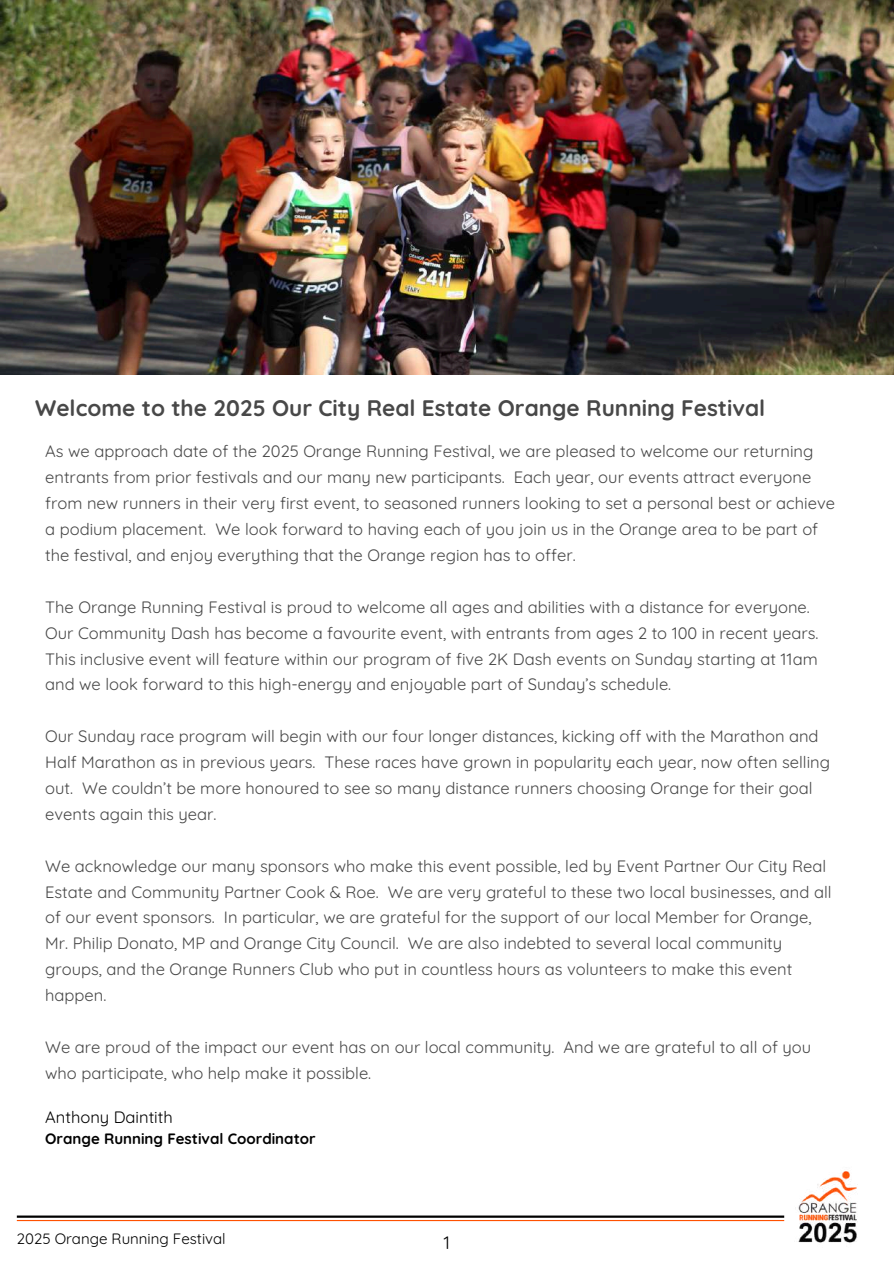
<style>
.page{position:relative;width:894px;height:1264px;background:#fff}
.page>*{position:absolute;margin:0;border:0;box-sizing:border-box;transform-origin:0 0}
.t1{font:700 22.5px "Quicksand";color:#484848}
.t2{font:18px "Quicksand";color:#000}
.t3{font:16.5px/25.8px "Quicksand";color:#484848}
.t4{font:16.5px "Quicksand";color:#000}
.t5{font:700 15px "Quicksand";color:#000}
.t6{font:15px "Quicksand";color:#000}
</style>
<div class="page">
<hr style="left:17px;top:1215px;width:767px;height:2px;background:#000">
<hr style="left:17px;top:1219px;width:767px;height:2px;background:#ff5100">
<img style="left:782px;top:1171px;width:76px;height:72px">
<img style="left:0;top:0;width:893px;height:375px">
<h1 class="t1" style="left:35px;top:393px;width:731px">Welcome to the 2025 Our City Real Estate Orange Running Festival</h1>
<p class="t3" style="left:45px;top:438px;width:791px">As we approach date of the 2025 Orange Running Festival, we are pleased to welcome our returning entrants from prior festivals and our many new participants. Each year, our events attract everyone from new runners in their very first event, to seasoned runners looking to set a personal best or achieve a podium placement. We look forward to having each of you join us in the Orange area to be part of the festival, and enjoy everything that the Orange region has to offer.</p>
<p class="t3" style="left:45px;top:593px;width:774px">The Orange Running Festival is proud to welcome all ages and abilities with a distance for everyone.<br>Our Community Dash has become a favourite event, with entrants from ages 2 to 100 in recent years.<br>This inclusive event will feature within our program of five 2K Dash events on Sunday starting at 11am and we look forward to this high-energy and enjoyable part of Sunday’s schedule.</p>
<p class="t3" style="left:45px;top:723px;width:786px">Our Sunday race program will begin with our four longer distances, kicking off with the Marathon and Half Marathon as in previous years. These races have grown in popularity each year, now often selling out. We couldn’t be more honoured to see so many distance runners choosing Orange for their goal events again this year.</p>
<p class="t3" style="left:45px;top:852px;width:787px">We acknowledge our many sponsors who make this event possible, led by Event Partner Our City Real Estate and Community Partner Cook &amp; Roe. We are very grateful to these two local businesses, and all of our event sponsors. In particular, we are grateful for the support of our local Member for Orange, Mr. Philip Donato, MP and Orange City Council. We are also indebted to several local community groups, and the Orange Runners Club who put in countless hours as volunteers to make this event happen.</p>
<p class="t3" style="left:45px;top:1033px;width:767px">We are proud of the impact our event has on our local community. And we are grateful to all of you who participate, who help make it possible.</p>
<p class="t4" style="left:45px;top:1106px;width:129px">Anthony Daintith</p>
<p class="t5" style="left:45px;top:1129px;width:272px">Orange Running Festival Coordinator</p>
<p class="t6" style="left:17px;top:1229px;width:210px">2025 Orange Running Festival</p>
<p class="t2" style="left:443px;top:1230px;width:8px">1</p>
</div>
